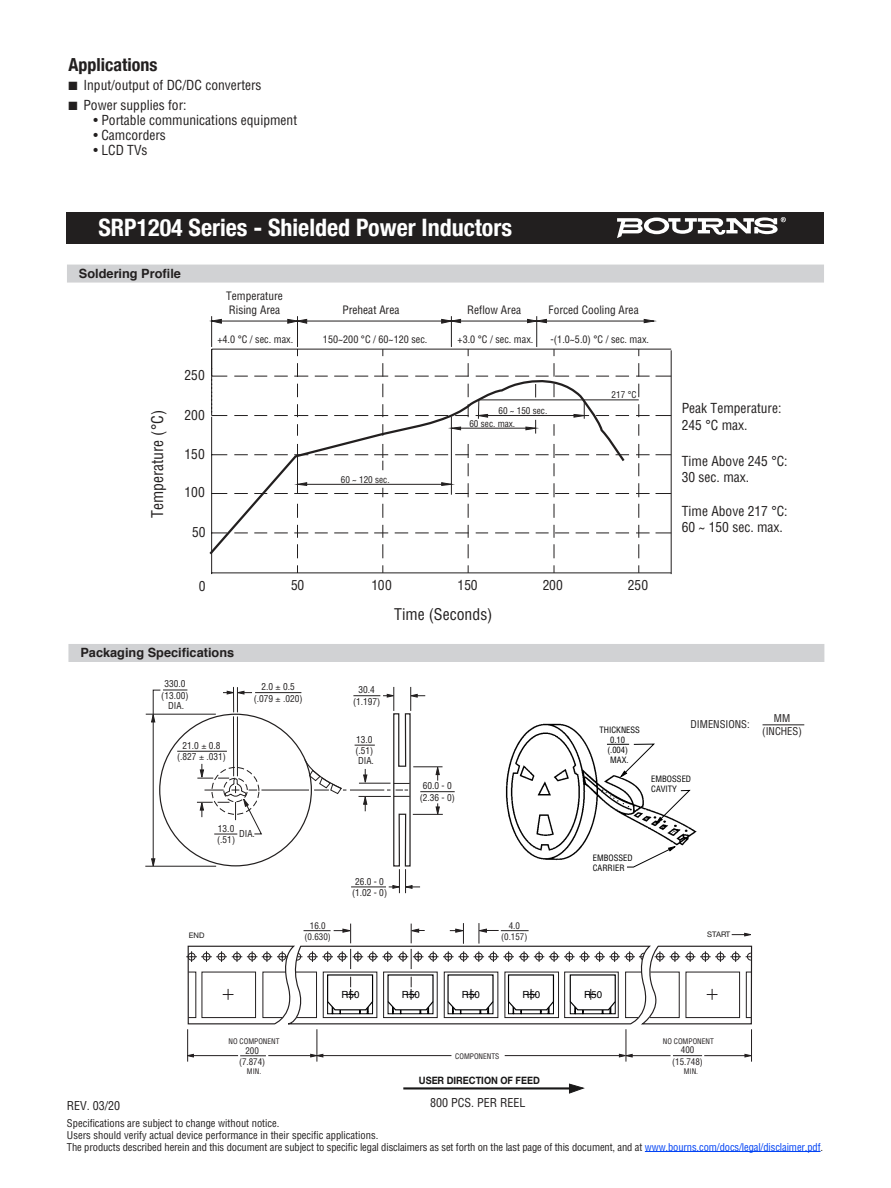
<style>
.page{position:relative;width:891px;height:1188px;background:#fff}
.page>*{position:absolute;margin:0;border:0;box-sizing:border-box;transform-origin:0 0}
.t1{font:700 condensed 24px "Helvetica Neue";color:#fff}
.t2{font:700 condensed 18px "Helvetica Neue";color:#221f1f}
.t3{font:condensed 15.75px "Helvetica";color:#221f1f}
.t4{font:condensed 13.5px/16.2px "Helvetica";color:#221f1f}
.t5{font:700 12.75px "Helvetica";color:#221f1f}
.t6{font:condensed 12px "Helvetica";color:#221f1f}
.t7{font:condensed 11.4px/13.6px "Helvetica";color:#221f1f}
.t8{font:condensed 10.5px/12px "Helvetica";letter-spacing:-.01em;color:#221f1f}
.t9{font:condensed 10.2px "Helvetica";color:#221f1f}
.t10{font:700 10.2px "Helvetica Neue";color:#191818;scale:.9 1}
.t11{font:9.9px "Helvetica";color:#010102}
.t12{font:condensed 9.3px/11.7px "Helvetica";color:#221f1f;text-align:center}
.t13{font:condensed 9.15px/12.9px "Helvetica";color:#221f1f}
.t14{font:condensed 9px/11.2px "Helvetica";color:#231f20;text-align:center}
.t15{font:condensed 8.55px/10.1px "Helvetica";color:#000}
.t16{font:7.65px "Helvetica Neue";color:#191818}
.t17{font:condensed 7.5px "Helvetica";color:#231f20}
.s1{color:#0042f4}
</style>
<div class="page">
<div style="left:67px;top:265px;width:757px;height:18px;background:#d1d2d4"></div>
<div style="left:67px;top:213px;width:757px;height:31px;background:#221f1f"></div>
<hr style="left:645px;top:1151px;width:176px;height:1px;background:#0042f4">
<svg style="left:617px;top:217px;width:169px;height:21px"></svg>
<div style="left:68px;top:644px;width:756px;height:18px;background:#d1d2d4"></div>
<img style="left:505px;top:723px;width:192px;height:138px">
<svg style="left:626px;top:846px;width:51px;height:22px"></svg>
<svg style="left:655px;top:790px;width:36px;height:34px"></svg>
<svg style="left:607px;top:743px;width:49px;height:35px"></svg>
<hr style="left:763px;top:724px;width:41px;height:1px;background:#221f1f">
<hr style="left:351px;top:887px;width:35px;height:1px;background:#221f1f">
<hr style="left:255px;top:692px;width:46px;height:1px;background:#221f1f">
<hr style="left:413px;top:767px;width:30px;height:1px;background:#221f1f">
<hr style="left:413px;top:814px;width:30px;height:1px;background:#221f1f">
<svg style="left:436px;top:803px;width:4px;height:12px"></svg>
<svg style="left:436px;top:766px;width:4px;height:15px"></svg>
<hr style="left:420px;top:791px;width:35px;height:1px;background:#221f1f">
<hr style="left:146px;top:714px;width:70px;height:1px;background:#221f1f">
<hr style="left:145px;top:866px;width:71px;height:1px;background:#221f1f">
<svg style="left:151px;top:689px;width:36px;height:178px"></svg>
<hr style="left:177px;top:751px;width:50px;height:1px;background:#221f1f">
<hr style="left:261px;top:790px;width:48px;height:1px;background:#221f1f">
<svg style="left:304px;top:758px;width:42px;height:37px"></svg>
<hr style="left:350px;top:790px;width:34px;height:1px;background:#221f1f">
<svg style="left:353px;top:687px;width:72px;height:206px"></svg>
<svg style="left:186px;top:923px;width:566px;height:102px"></svg>
<hr style="left:403px;top:1087px;width:169px;height:3px;background:#191818">
<svg style="left:569px;top:1083px;width:15px;height:11px"></svg>
<hr style="left:187px;top:1029px;width:1px;height:33px;background:#231f20">
<hr style="left:268px;top:1055px;width:44px;height:1px;background:#231f20">
<hr style="left:317px;top:1029px;width:1px;height:33px;background:#231f20">
<svg style="left:187px;top:1054px;width:7px;height:3px"></svg>
<hr style="left:192px;top:1055px;width:46px;height:1px;background:#231f20">
<svg style="left:240px;top:1055px;width:26px;height:1px"></svg>
<hr style="left:505px;top:1055px;width:116px;height:1px;background:#231f20">
<hr style="left:626px;top:1029px;width:1px;height:33px;background:#231f20">
<svg style="left:310px;top:1054px;width:13px;height:3px"></svg>
<hr style="left:322px;top:1055px;width:129px;height:1px;background:#231f20">
<svg style="left:745px;top:1054px;width:6px;height:3px"></svg>
<hr style="left:704px;top:1055px;width:43px;height:1px;background:#231f20">
<hr style="left:751px;top:1029px;width:1px;height:33px;background:#231f20">
<svg style="left:619px;top:1054px;width:14px;height:3px"></svg>
<hr style="left:631px;top:1055px;width:40px;height:1px;background:#231f20">
<svg style="left:673px;top:1055px;width:29px;height:1px"></svg>
<svg style="left:732px;top:933px;width:20px;height:3px"></svg>
<hr style="left:307px;top:321px;width:152px;height:1px;background:#221f1f">
<svg style="left:656px;top:454px;width:15px;height:1px"></svg>
<hr style="left:212px;top:349px;width:459px;height:1px;background:#221f1f">
<svg style="left:656px;top:533px;width:15px;height:1px"></svg>
<svg style="left:656px;top:493px;width:15px;height:1px"></svg>
<hr style="left:212px;top:573px;width:459px;height:1px;background:#221f1f">
<hr style="left:211px;top:417px;width:1px;height:157px;background:#221f1f">
<svg style="left:210px;top:316px;width:98px;height:55px"></svg>
<svg style="left:382px;top:363px;width:2px;height:8px"></svg>
<hr style="left:671px;top:350px;width:1px;height:224px;background:#221f1f">
<svg style="left:639px;top:544px;width:1px;height:14px"></svg>
<svg style="left:636px;top:525px;width:14px;height:13px"></svg>
<svg style="left:639px;top:504px;width:1px;height:14px"></svg>
<svg style="left:636px;top:483px;width:14px;height:14px"></svg>
<svg style="left:636px;top:444px;width:14px;height:32px"></svg>
<svg style="left:209px;top:371px;width:418px;height:186px"></svg>
<svg style="left:435px;top:316px;width:236px;height:120px"></svg>
<svg style="left:197px;top:686px;width:66px;height:149px"></svg>
<h2 class="t2" style="left:68px;top:58px;width:91px">Applications</h2>
<p class="t4" style="left:68px;top:79px;width:195px">■ Input/output of DC/DC converters</p>
<p class="t4" style="left:68px;top:98px;width:120px">■ Power supplies for:</p>
<p class="t4" style="left:94px;top:113px;width:205px">• Portable communications equipment</p>
<p class="t4" style="left:94px;top:128px;width:74px">• Camcorders</p>
<p class="t4" style="left:94px;top:143px;width:56px">• LCD TVs</p>
<h1 class="t1" style="left:98px;top:218px;width:415px">SRP1204 Series - Shielded Power Inductors</h1>
<p class="t5" style="left:79px;top:263px;width:104px">Soldering Pro昀椀le</p>
<h3 class="t3" style="left:151px;top:518px;width:110px;rotate:-90deg">Temperature (°C)</h3>
<p class="t4" style="left:185px;top:369px;width:22px">250</p>
<p class="t4" style="left:185px;top:408px;width:22px">200</p>
<p class="t4" style="left:185px;top:447px;width:22px">150</p>
<p class="t4" style="left:185px;top:485px;width:22px">100</p>
<p class="t4" style="left:192px;top:525px;width:15px">50</p>
<p class="t7" style="left:226px;top:290px;width:58px">Temperature<br>Rising Area</p>
<p class="t7" style="left:342px;top:304px;width:58px">Preheat Area</p>
<p class="t7" style="left:467px;top:304px;width:55px">Reflow Area</p>
<p class="t7" style="left:549px;top:304px;width:92px">Forced Cooling Area</p>
<p class="t9" style="left:218px;top:335px;width:77px">+4.0 °C / sec. max.</p>
<p class="t9" style="left:323px;top:335px;width:106px">150~200 °C / 60~120 sec.</p>
<p class="t9" style="left:458px;top:335px;width:77px">+3.0 °C / sec. max.</p>
<p class="t9" style="left:551px;top:335px;width:100px">-(1.0~5.0) °C / sec. max.</p>
<p class="t13" style="left:341px;top:474px;width:50px">60 ~ 120 sec.</p>
<p class="t13" style="left:469px;top:405px;width:79px;text-indent:29px">60 ~ 150 sec.<br>60 sec. max.</p>
<p class="t13" style="left:612px;top:389px;width:26px">217 °C</p>
<p class="t4" style="left:199px;top:579px;width:8px">0</p>
<p class="t4" style="left:291px;top:578px;width:15px">50</p>
<p class="t4" style="left:371px;top:578px;width:22px">100</p>
<p class="t4" style="left:457px;top:578px;width:22px">150</p>
<p class="t4" style="left:543px;top:578px;width:22px">200</p>
<p class="t4" style="left:628px;top:578px;width:22px">250</p>
<h3 class="t3" style="left:394px;top:608px;width:100px">Time (Seconds)</h3>
<p class="t5" style="left:80px;top:643px;width:155px">Packaging Speci昀椀cations</p>
<p class="t12" style="left:161px;top:679px;width:29px">330.0 (13.00)</p>
<p class="t12" style="left:168px;top:701px;width:17px">DIA.</p>
<p class="t12" style="left:254px;top:682px;width:50px">2.0 0.5 (.079 .020)</p>
<p class="t12" style="left:353px;top:685px;width:29px">30.4 (1.197)</p>
<p class="t12" style="left:177px;top:740px;width:50px">21.0 0.8 (.827 .031)</p>
<p class="t12" style="left:355px;top:734px;width:19px;text-align:left">13.0 (.51)</p>
<p class="t12" style="left:358px;top:756px;width:17px">DIA.</p>
<p class="t15" style="left:600px;top:726px;width:42px">THICKNESS</p>
<p class="t15" style="left:610px;top:756px;width:20px">MAX.</p>
<p class="t15" style="left:607px;top:735px;width:22px;line-height:10.6px;text-align:center">0.10 (.004)</p>
<p class="t4" style="left:682px;top:402px;width:101px">Peak Temperature:<br>245 °C max.</p>
<p class="t4" style="left:682px;top:454px;width:107px">Time Above 245 °C:<br>30 sec. max.</p>
<p class="t4" style="left:682px;top:504px;width:107px">Time Above 217 °C:<br>60 ~ 150 sec. max.</p>
<p class="t8" style="left:691px;top:719px;width:61px">DIMENSIONS:</p>
<p class="t8" style="left:762px;top:713px;width:41px;line-height:12.6px;text-align:center">MM (INCHES)</p>
<p class="t12" style="left:217px;top:823px;width:19px;text-align:left">13.0 (.51)</p>
<p class="t12" style="left:239px;top:829px;width:17px">DIA.</p>
<p class="t12" style="left:352px;top:876px;width:37px">26.0 - 0 (1.02 - 0)</p>
<p class="t12" style="left:420px;top:781px;width:37px">60.0 - 0 (2.36 - 0)</p>
<p class="t15" style="left:651px;top:774px;width:41px">EMBOSSED<br>CAVITY</p>
<p class="t15" style="left:593px;top:853px;width:41px">EMBOSSED<br>CARRIER</p>
<p class="t14" style="left:501px;top:920px;width:28px">4.0 (0.157)</p>
<p class="t14" style="left:305px;top:920px;width:28px">16.0 (0.630)</p>
<p class="t16" style="left:189px;top:931px;width:17px">END</p>
<p class="t16" style="left:707px;top:930px;width:25px">START</p>
<p class="t6" style="left:67px;top:1101px;width:55px">REV. 03/20</p>
<p class="t11" style="left:342px;top:989px;width:20px">R50</p>
<p class="t11" style="left:402px;top:989px;width:20px">R50</p>
<p class="t11" style="left:462px;top:989px;width:20px">R50</p>
<p class="t11" style="left:522px;top:989px;width:20px">R50</p>
<p class="t11" style="left:584px;top:989px;width:20px">R50</p>
<p class="t17" style="left:229px;top:1038px;width:53px">NO COMPONENT</p>
<p class="t17" style="left:247px;top:1068px;width:16px">MIN.</p>
<p class="t17" style="left:684px;top:1069px;width:16px">MIN.</p>
<p class="t17" style="left:663px;top:1038px;width:53px">NO COMPONENT</p>
<p class="t17" style="left:455px;top:1053px;width:46px">COMPONENTS</p>
<p class="t14" style="left:672px;top:1045px;width:32px">400 (15.748)</p>
<p class="t6" style="left:430px;top:1098px;width:97px">800 PCS. PER REEL</p>
<p class="t14" style="left:239px;top:1046px;width:28px">200 (7.874)</p>
<p class="t10" style="left:419px;top:1075px;width:136px">USER DIRECTION OF FEED</p>
<p class="t8" style="left:67px;top:1118px;width:758px">Specifications are subject to change without notice.<br>Users should verify actual device performance in their specific applications.<br>The products described herein and this document are subject to specific legal disclaimers as set forth on the last page of this document, and at <span class="s1">www.bourns.com/docs/legal/disclaimer.pdf</span>.</p>
</div>
